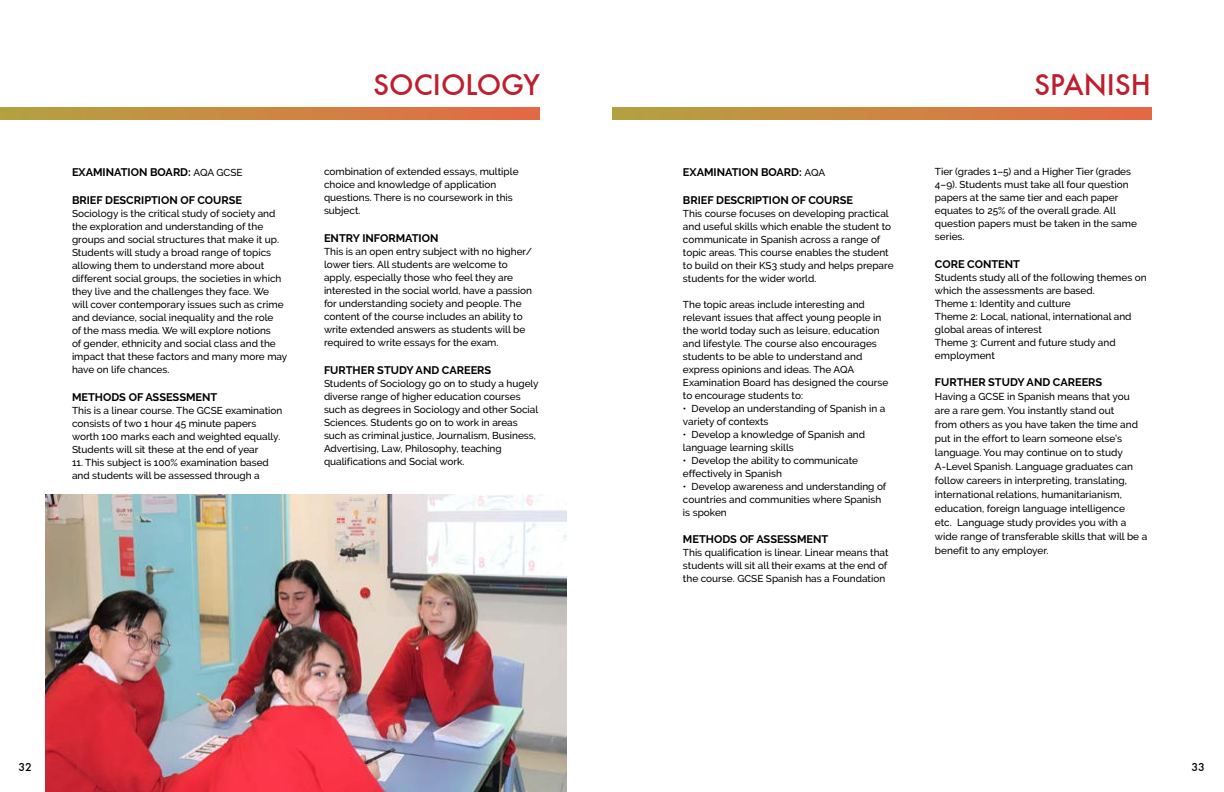
<style>
.page{position:relative;width:1224px;height:792px;background:#fff}
.page>*{position:absolute;margin:0;border:0;box-sizing:border-box;transform-origin:0 0}
.t1{font:31px "Futura T Medium";color:#be1e2d}
.t2{font:12px "Futura T Medium";color:#000}
.t3{font:700 11px "Raleway";color:#000}
.t4{font:500 10.1px/14px "Raleway";color:#000}
.t5{font:500 10px/13px "Raleway";color:#000}
.s1{font-weight:500;font-size:10.1px}
</style>
<div class="page">
<svg style="left:612px;top:108px;width:540px;height:12px;background:#cc8542"></svg>
<svg style="left:0;top:108px;width:540px;height:12px;background:#cc8542"></svg>
<img style="left:45px;top:494px;width:522px;height:298px">
<p class="t3" style="left:72px;top:166px;width:172px">EXAMINATION BOARD: <span class="s1">AQA GCSE</span></p>
<p class="t3" style="left:72px;top:194px;width:172px">BRIEF DESCRIPTION OF COURSE</p>
<p class="t5" style="left:72px;top:207px;width:217px">Sociology is the critical study of society and the exploration and understanding of the groups and social structures that make it up.<br>Students will study a broad range of topics allowing them to understand more about different social groups, the societies in which they live and the challenges they face. We will cover contemporary issues such as crime and deviance, social inequality and the role<br>of the mass media. We will explore notions<br>of gender, ethnicity and social class and the impact that these factors and many more may have on life chances.</p>
<p class="t3" style="left:72px;top:391px;width:147px">METHODS OF ASSESSMENT</p>
<p class="t5" style="left:72px;top:404px;width:212px">This is a linear course. The GCSE examination consists of two 1 hour 45 minute papers worth 100 marks each and weighted equally.<br>Students will sit these at the end of year</p>
<p class="t5" style="left:72px;top:456px;width:198px">11. This subject is 100% examination based and students will be assessed through a</p>
<h1 class="t1" style="left:373px;top:66px;width:168px">SOCIOLOGY</h1>
<p class="t5" style="left:324px;top:165px;width:196px">combination of extended essays, multiple choice and knowledge of application questions. There is no coursework in this subject.</p>
<p class="t3" style="left:324px;top:232px;width:116px">ENTRY INFORMATION</p>
<p class="t5" style="left:324px;top:245px;width:210px">This is an open entry subject with no higher/ lower tiers. All students are welcome to apply, especially those who feel they are interested in the social world, have a passion for understanding society and people. The content of the course includes an ability to write extended answers as students will be required to write essays for the exam.</p>
<p class="t3" style="left:324px;top:364px;width:169px">FURTHER STUDY AND CAREERS</p>
<p class="t5" style="left:324px;top:377px;width:216px">Students of Sociology go on to study a hugely diverse range of higher education courses such as degrees in Sociology and other Social Sciences. Students go on to work in areas such as criminal justice, Journalism, Business, Advertising, Law, Philosophy, teaching qualifications and Social work.</p>
<p class="t3" style="left:683px;top:166px;width:144px">EXAMINATION BOARD: <span class="s1">AQA</span></p>
<p class="t3" style="left:683px;top:194px;width:172px">BRIEF DESCRIPTION OF COURSE</p>
<p class="t5" style="left:683px;top:207px;width:212px">This course focuses on developing practical and useful skills which enable the student to communicate in Spanish across a range of topic areas. This course enables the student to build on their KS3 study and helps prepare students for the wider world.</p>
<p class="t5" style="left:683px;top:298px;width:207px">The topic areas include interesting and relevant issues that affect young people in the world today such as leisure, education and lifestyle. The course also encourages students to be able to understand and express opinions and ideas. The AQA Examination Board has designed the course to encourage students to:</p>
<p class="t5" style="left:683px;top:402px;width:204px">• Develop an understanding of Spanish in a variety of contexts</p>
<p class="t5" style="left:683px;top:428px;width:184px">• Develop a knowledge of Spanish and language learning skills</p>
<p class="t5" style="left:683px;top:454px;width:177px">• Develop the ability to communicate effectively in Spanish</p>
<p class="t5" style="left:683px;top:480px;width:205px">• Develop awareness and understanding of countries and communities where Spanish is spoken</p>
<p class="t3" style="left:683px;top:533px;width:147px">METHODS OF ASSESSMENT</p>
<p class="t5" style="left:683px;top:546px;width:207px">This qualification is linear. Linear means that students will sit all their exams at the end of the course. GCSE Spanish has a Foundation</p>
<h1 class="t1" style="left:1034px;top:66px;width:118px">SPANISH</h1>
<p class="t5" style="left:935px;top:165px;width:203px">Tier (grades 1–5) and a Higher Tier (grades 4–9). Students must take all four question papers at the same tier and each paper equates to 25% of the overall grade. All question papers must be taken in the same series.</p>
<p class="t3" style="left:935px;top:258px;width:87px">CORE CONTENT</p>
<p class="t5" style="left:935px;top:271px;width:213px">Students study all of the following themes on which the assessments are based.<br>Theme 1: Identity and culture<br>Theme 2: Local, national, international and global areas of interest<br>Theme 3: Current and future study and employment</p>
<p class="t3" style="left:935px;top:376px;width:169px">FURTHER STUDY AND CAREERS</p>
<p class="t4" style="left:935px;top:389px;width:214px">Having a GCSE in Spanish means that you are a rare gem. You instantly stand out<br>from others as you have taken the time and put in the effort to learn someone else’s language. You may continue on to study A-Level Spanish. Language graduates can follow careers in interpreting, translating, international relations, humanitarianism, education, foreign language intelligence<br>etc. Language study provides you with a wide range of transferable skills that will be a benefit to any employer.</p>
<p class="t2" style="left:18px;top:760px;width:15px">32</p>
<p class="t2" style="left:1191px;top:760px;width:15px">33</p>
</div>
